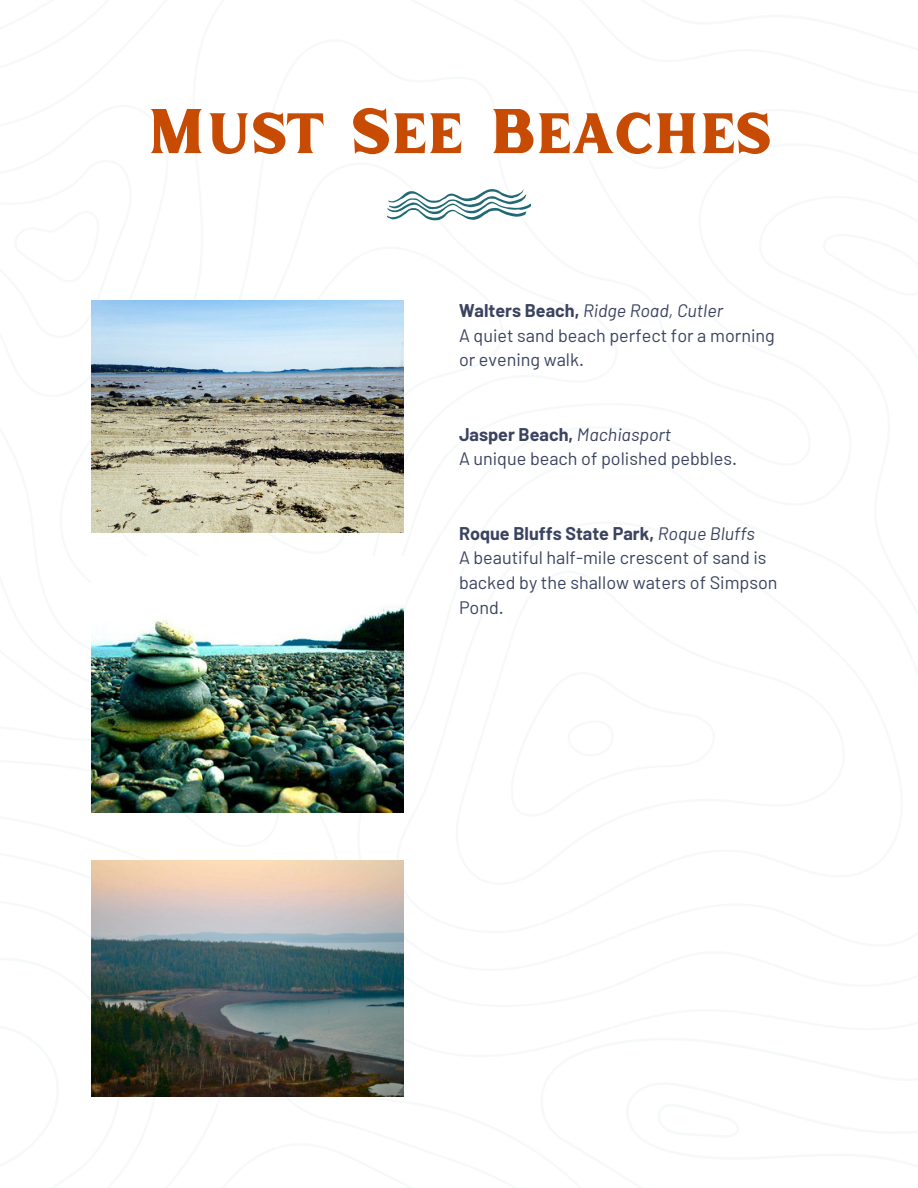
<style>
.page{position:relative;width:918px;height:1188px;background:#fff}
.page>*{position:absolute;margin:0;border:0;box-sizing:border-box;transform-origin:0 0}
.t1{font:63px "Inlander Demo";color:#c84b04}
.t2{font:18px/24.8px "Barlow";color:#3b435f}
.t3{font:700 18px "Barlow";color:#3b435f}
.t4{font:italic 18px "Barlow";color:#3b435f}
.s1{font-weight:700;font-style:normal}
.s2{font-weight:400;font-style:italic}
</style>
<div class="page">
<svg style="left:387px;top:189px;width:144px;height:31px"></svg>
<img style="left:92px;top:301px;width:311px;height:231px">
<img style="left:92px;top:606px;width:311px;height:207px">
<img style="left:92px;top:860px;width:311px;height:236px">
<p class="t1" style="left:147px;top:86px;width:625px">Must See Beaches</p>
<p class="t4" style="left:459px;top:299px;width:266px"><span class="s1">Walters Beach,</span> Ridge Road, Cutler</p>
<p class="t2" style="left:459px;top:322px;width:317px">A quiet sand beach perfect for a morning or evening walk.</p>
<p class="t3" style="left:459px;top:423px;width:214px">Jasper Beach, <span class="s2">Machiasport</span></p>
<p class="t2" style="left:459px;top:446px;width:280px">A unique beach of polished pebbles.</p>
<p class="t3" style="left:459px;top:522px;width:298px">Roque Bluffs State Park, <span class="s2">Roque Bluffs</span></p>
<p class="t2" style="left:459px;top:545px;width:320px">A beautiful half-mile crescent of sand is backed by the shallow waters of Simpson<br>Pond.</p>
</div>
